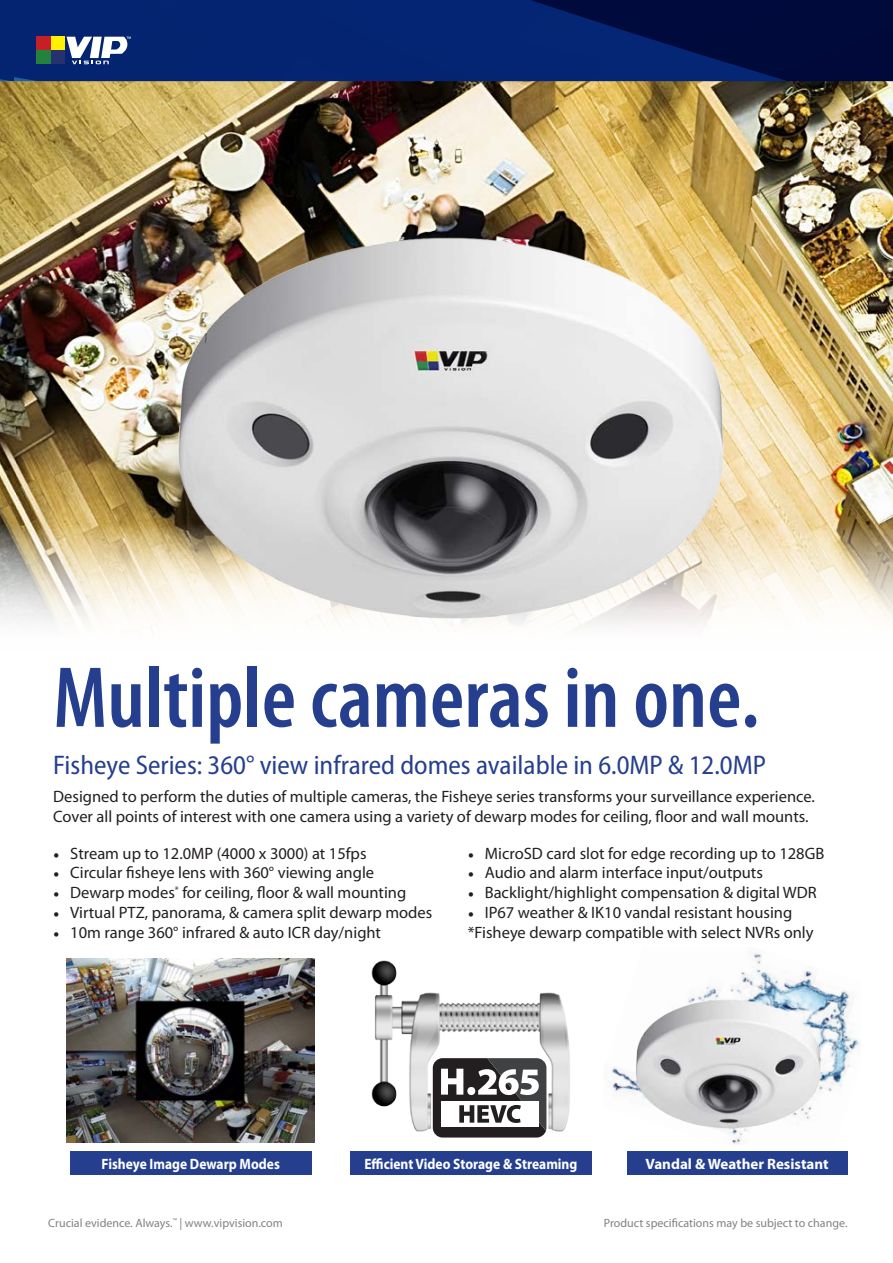
<style>
.page{position:relative;width:893px;height:1263px;background:#fff}
.page>*{position:absolute;margin:0;border:0;box-sizing:border-box;transform-origin:0 0}
.t1{font:600 condensed 87.45px "Myriad Pro";color:#253f8e}
.t2{font:semi-condensed 27px "Myriad Pro";color:#253f8e}
.t3{font:16.5px/19.8px "Myriad Pro";color:#231f20}
.t4{font:700 15px "Myriad Pro";color:#fff;scale:.9 1}
.t5{font:700 15px "Myriad Pro";color:#fff}
.t6{font:12px "Myriad Pro";color:#808285}
.s1{font-family:"Minion Pro"}
</style>
<div class="page">
<svg style="left:14px;top:0;width:879px;height:81px;background:#031d62"></svg>
<div style="left:36px;top:37px;width:14px;height:13px;background:#c52026"></div>
<div style="left:36px;top:51px;width:14px;height:13px;background:#24823f"></div>
<div style="left:51px;top:37px;width:14px;height:13px;background:#fff101"></div>
<div style="left:51px;top:51px;width:14px;height:13px;background:#25326f"></div>
<svg style="left:67px;top:37px;width:64px;height:27px"></svg>
<img style="left:0;top:81px;width:893px;height:544px">
<img style="left:151px;top:196px;width:614px;height:429px">
<div style="left:70px;top:1151px;width:241px;height:24px;background:#253f8e"></div>
<img style="left:604px;top:951px;width:255px;height:193px">
<div style="left:627px;top:1151px;width:220px;height:24px;background:#253f8e"></div>
<img style="left:67px;top:959px;width:248px;height:183px">
<div style="left:350px;top:1151px;width:242px;height:24px;background:#253f8e"></div>
<img style="left:371px;top:960px;width:199px;height:172px">
<svg style="left:433px;top:1058px;width:113px;height:79px"></svg>
<img style="left:627px;top:985px;width:207px;height:157px">
<h1 class="t1" style="left:53px;top:650px;width:708px">Multiple cameras in one.</h1>
<h2 class="t2" style="left:53px;top:750px;width:714px">Fisheye Series: 360° view infrared domes available in 6.0MP &amp; 12.0MP</h2>
<p class="t3" style="left:53px;top:787px;width:763px">Designed to perform the duties of multiple cameras, the Fisheye series transforms your surveillance experience.<br>Cover all points of interest with one camera using a variety of dewarp modes for ceiling, floor and wall mounts.</p>
<p class="t3" style="left:53px;top:843px;width:315px"><span class="s1">•</span> Stream up to 12.0MP (4000 x 3000) at 15fps</p>
<p class="t3" style="left:53px;top:863px;width:322px"><span class="s1">•</span> Circular fisheye lens with 360° viewing angle</p>
<p class="t3" style="left:53px;top:883px;width:355px"><span class="s1">•</span> Dewarp modes<sup>*</sup> for ceiling, floor &amp; wall mounting</p>
<p class="t3" style="left:53px;top:903px;width:381px"><span class="s1">•</span> Virtual PTZ, panorama, &amp; camera split dewarp modes</p>
<p class="t3" style="left:53px;top:923px;width:329px"><span class="s1">•</span> 10m range 360° infrared &amp; auto ICR day/night</p>
<p class="t3" style="left:468px;top:843px;width:358px"><span class="s1">•</span> MicroSD card slot for edge recording up to 128GB</p>
<p class="t3" style="left:468px;top:863px;width:297px"><span class="s1">•</span> Audio and alarm interface input/outputs</p>
<p class="t3" style="left:468px;top:883px;width:350px"><span class="s1">•</span> Backlight/highlight compensation &amp; digital WDR</p>
<p class="t3" style="left:468px;top:903px;width:347px"><span class="s1">•</span> IP67 weather &amp; IK10 vandal resistant housing *Fisheye dewarp compatible with select NVRs only</p>
<p class="t4" style="left:102px;top:1155px;width:200px">Fisheye Image Dewarp Modes</p>
<p class="t4" style="left:364px;top:1155px;width:238px">Efficient Video Storage &amp; Streaming</p>
<p class="t5" style="left:645px;top:1155px;width:185px">Vandal &amp; Weather Resistant</p>
<p class="t6" style="left:48px;top:1216px;width:236px">Crucial evidence. Always.<sup>™</sup> | www.vipvision.com</p>
<p class="t6" style="left:604px;top:1216px;width:245px">Product specifications may be subject to change.</p>
</div>
